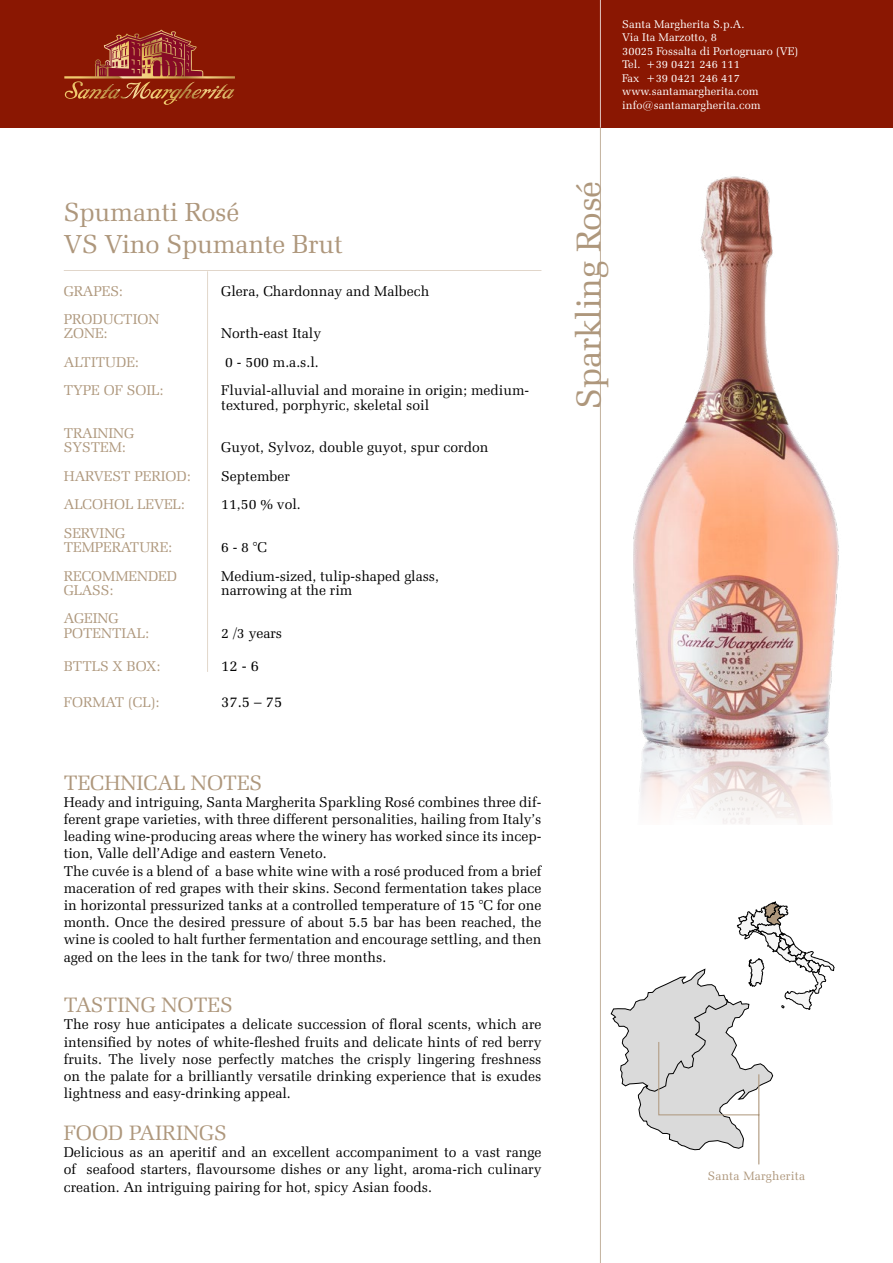
<style>
.page{position:relative;width:893px;height:1263px;background:#fff}
.page>*{position:absolute;margin:0;border:0;box-sizing:border-box;transform-origin:0 0}
.t1{font:34.5px "Zapf Elliptical 711 BT";letter-spacing:-.01em;color:#ae977c}
.t2{font:26.25px/31.5px "Zapf Elliptical 711 BT";letter-spacing:-.01em;color:#ae977c}
.t3{font:21px "Zapf Elliptical 711 BT";color:#ae977c}
.t4{font:15px "Zapf Elliptical 711 BT";color:#000}
.t5{font:14.25px/17.2px "Zapf Elliptical 711 BT";color:#000}
.t6{font:14.25px/14.2px "Zapf Elliptical 711 BT";color:#ae977c}
.t7{font:12.15px "Zapf Elliptical 711 BT";letter-spacing:.02em;color:#ae977c}
.t8{font:11.25px/13.5px "Zapf Elliptical 711 BT";letter-spacing:.005em;color:#fff}
</style>
<div class="page">
<div style="left:0;top:0;width:893px;height:128px;background:#8a1702"></div>
<hr style="left:599px;top:128px;width:3px;height:1135px;background:#ae977c">
<hr style="left:599px;top:0;width:3px;height:128px;background:#fff">
<svg style="left:611px;top:901px;width:223px;height:264px"></svg>
<img style="left:639px;top:749px;width:192px;height:76px">
<img style="left:634px;top:176px;width:205px;height:573px">
<hr style="left:206px;top:271px;width:3px;height:401px;background:#d8c9b9">
<hr style="left:64px;top:269px;width:477px;height:3px;background:#d8c9b9">
<svg style="left:64px;top:30px;width:164px;height:69px"></svg>
<h2 class="t2" style="left:64px;top:196px;width:280px">Spumanti Rosé<br>VS Vino Spumante Brut</h2>
<p class="t6" style="left:64px;top:283px;width:61px">GRAPES:</p>
<p class="t5" style="left:221px;top:282px;width:210px">Glera, Chardonnay and Malbech</p>
<p class="t6" style="left:64px;top:312px;width:97px">PRODUCTION<br>ZONE:</p>
<p class="t5" style="left:221px;top:325px;width:101px">North-east Italy</p>
<p class="t6" style="left:64px;top:355px;width:76px">ALTITUDE:</p>
<p class="t5" style="left:225px;top:353px;width:95px">0 - 500 m.a.s.l.</p>
<p class="t6" style="left:64px;top:383px;width:101px">TYPE OF SOIL:</p>
<p class="t5" style="left:221px;top:383px;width:309px;line-height:14.2px">Fluvial-alluvial and moraine in origin; medium&shy;textured, porphyric, skeletal soil</p>
<p class="t6" style="left:64px;top:426px;width:72px">TRAINING<br>SYSTEM:</p>
<p class="t5" style="left:221px;top:439px;width:269px">Guyot, Sylvoz, double guyot, spur cordon</p>
<p class="t6" style="left:64px;top:469px;width:128px">HARVEST PERIOD:</p>
<p class="t5" style="left:221px;top:467px;width:70px">September</p>
<p class="t6" style="left:64px;top:497px;width:123px">ALCOHOL LEVEL:</p>
<p class="t5" style="left:221px;top:496px;width:81px">11,50 % vol.</p>
<p class="t6" style="left:64px;top:526px;width:110px">SERVING<br>TEMPERATURE:</p>
<p class="t5" style="left:221px;top:538px;width:47px">6 - 8 °C</p>
<p class="t6" style="left:64px;top:568px;width:115px">RECOMMENDED</p>
<p class="t5" style="left:221px;top:567px;width:219px">Medium-sized, tulip-shaped glass,</p>
<p class="t6" style="left:64px;top:583px;width:51px">GLASS:</p>
<p class="t5" style="left:221px;top:581px;width:133px">narrowing at the rim</p>
<p class="t6" style="left:64px;top:611px;width:87px">AGEING<br>POTENTIAL:</p>
<p class="t5" style="left:221px;top:624px;width:62px">2 /3 years</p>
<p class="t6" style="left:64px;top:658px;width:98px">BTTLS X BOX:</p>
<p class="t4" style="left:221px;top:657px;width:39px">12 - 6</p>
<p class="t6" style="left:64px;top:694px;width:97px">FORMAT (CL):</p>
<p class="t4" style="left:221px;top:693px;width:63px">37.5 – 75</p>
<h3 class="t3" style="left:64px;top:770px;width:200px">TECHNICAL NOTES</h3>
<p class="t5" style="left:64px;top:793px;width:479px">Heady and intriguing, Santa Margherita Sparkling Rosé combines three dif&shy;ferent grape varieties, with three different personalities, hailing from Italy’s leading wine-producing areas where the winery has worked since its incep&shy;tion, Valle dell’Adige and eastern Veneto.<br>The cuvée is a blend of a base white wine with a rosé produced from a brief maceration of red grapes with their skins. Second fermentation takes place in horizontal pressurized tanks at a controlled temperature of 15 °C for one month. Once the desired pressure of about 5.5 bar has been reached, the wine is cooled to halt further fermentation and encourage settling, and then aged on the lees in the tank for two/ three months.</p>
<h3 class="t3" style="left:64px;top:993px;width:171px">TASTING NOTES</h3>
<p class="t5" style="left:64px;top:1016px;width:479px;text-align:justify">The rosy hue anticipates a delicate succession of floral scents, which are intensified by notes of white-fleshed fruits and delicate hints of red berry fruits. The lively nose perfectly matches the crisply lingering freshness on the palate for a brilliantly versatile drinking experience that is exudes lightness and easy-drinking appeal.</p>
<h3 class="t3" style="left:64px;top:1120px;width:165px">FOOD PAIRINGS</h3>
<p class="t5" style="left:64px;top:1144px;width:479px;text-align:justify">Delicious as an aperitif and an excellent accompaniment to a vast range of seafood starters, flavoursome dishes or any light, aroma-rich culinary creation. An intriguing pairing for hot, spicy Asian foods.</p>
<p class="t8" style="left:622px;top:17px;width:177px">Santa Margherita S.p.A.<br>Via Ita Marzotto, 8<br>30025 Fossalta di Portogruaro (VE)<br>Tel. +39 0421 246 111<br>Fax +39 0421 246 417 www.santamargherita.com info@santamargherita.com</p>
<h1 class="t1" style="left:568px;top:409px;width:230px;rotate:-90deg">Sparkling Rosé</h1>
<p class="t7" style="left:708px;top:1169px;width:99px">Santa Margherita</p>
</div>
